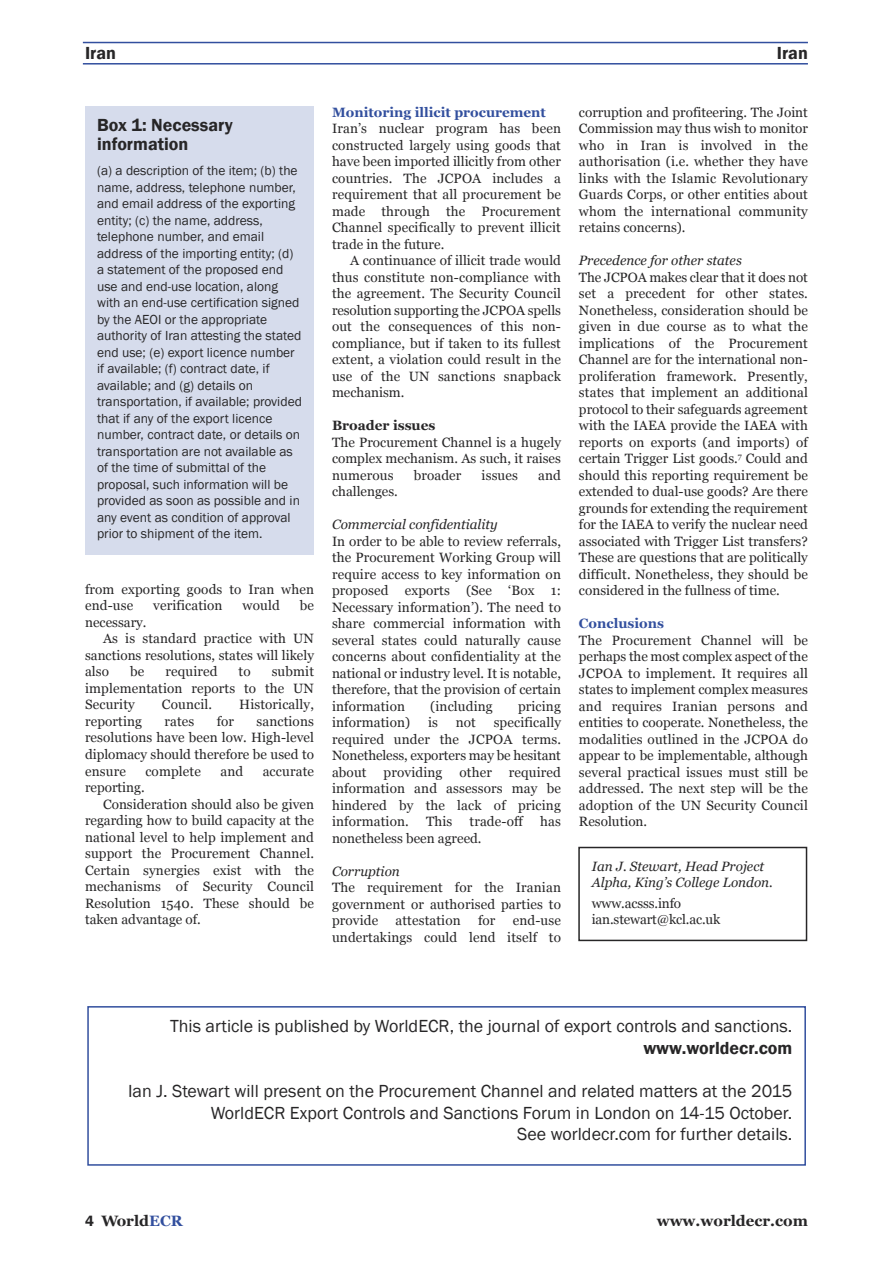
<style>
.page{position:relative;width:893px;height:1263px;background:#fff}
.page>*{position:absolute;margin:0;border:0;box-sizing:border-box;transform-origin:0 0}
.t1{font:18px/21.6px "Franklin Gothic";color:#272627;text-align:right}
.t2{font:600 18px/19.5px "Franklin Gothic";color:#272627}
.t3{font:700 15px "Georgia";color:#272627}
.t4{font:13.5px/16.5px "Georgia";letter-spacing:.01em;color:#272627;text-align:justify}
.t5{font:13.5px/16.5px "Franklin Gothic";color:#272627}
.t6{font:italic 13.5px/16.5px "Georgia";color:#272627}
.t7{font:700 13.5px "Georgia";color:#324f9e}
.t8{font:13.5px/16.5px "Georgia";letter-spacing:-.01em;color:#272627}
.t9{font:700 13.5px "Georgia";color:#272627}
.s1{font-family:"Franklin Gothic";font-weight:600}
.s2{color:#324f9e}
</style>
<div class="page">
<hr style="left:83px;top:42px;width:725px;height:1px;background:#324f9e">
<hr style="left:83px;top:63px;width:725px;height:2px;background:#324f9e">
<div style="left:578px;top:847px;width:229px;height:94px;border:2px solid #272627"></div>
<div style="left:85px;top:106px;width:229px;height:449px;background:#d6dcec"></div>
<div style="left:87px;top:1006px;width:719px;height:160px;border:2px solid #324f9e"></div>
<h1 class="t2" style="left:85px;top:44px;width:33px">Iran</h1>
<h1 class="t2" style="left:777px;top:44px;width:33px">Iran</h1>
<h1 class="t2" style="left:97px;top:116px;width:137px">Box 1: Necessary information</h1>
<p class="t5" style="left:97px;top:164px;width:206px">(a) a description of the item; (b) the name, address, telephone number, and email address of the exporting entity; (c) the name, address, telephone number, and email address of the importing entity; (d) a statement of the proposed end use and end-use location, along with an end-use certification signed by the AEOI or the appropriate authority of Iran attesting the stated end use; (e) export licence number if available; (f) contract date, if available; and (g) details on transportation, if available; provided that if any of the export licence number, contract date, or details on transportation are not available as of the time of submittal of the proposal, such information will be provided as soon as possible and in any event as condition of approval prior to shipment of the item.</p>
<p class="t4" style="left:85px;top:582px;width:230px">from exporting goods to Iran when end-use</p>
<p class="t4" style="left:153px;top:599px;width:71px">verification</p>
<p class="t4" style="left:243px;top:599px;width:39px">would</p>
<p class="t4" style="left:300px;top:599px;width:16px">be</p>
<p class="t4" style="left:85px;top:615px;width:63px">necessary.</p>
<p class="t4" style="left:103px;top:632px;width:212px">As is standard practice with UN</p>
<p class="t4" style="left:85px;top:648px;width:230px">sanctions resolutions, states will likely</p>
<p class="t4" style="left:85px;top:665px;width:26px">also</p>
<p class="t4" style="left:130px;top:665px;width:16px">be</p>
<p class="t4" style="left:165px;top:665px;width:54px">required</p>
<p class="t4" style="left:239px;top:665px;width:14px">to</p>
<p class="t4" style="left:85px;top:665px;width:230px;text-indent:187px">submit implementation reports to the UN Security</p>
<p class="t4" style="left:162px;top:698px;width:52px">Council.</p>
<p class="t4" style="left:239px;top:698px;width:76px">Historically,</p>
<p class="t4" style="left:85px;top:714px;width:59px">reporting</p>
<p class="t4" style="left:164px;top:714px;width:31px">rates</p>
<p class="t4" style="left:217px;top:714px;width:19px">for</p>
<p class="t4" style="left:85px;top:714px;width:230px;text-indent:171px">sanctions resolutions have been low. High-level diplomacy should therefore be used to ensure</p>
<p class="t4" style="left:145px;top:764px;width:57px">complete</p>
<p class="t4" style="left:220px;top:764px;width:24px">and</p>
<p class="t4" style="left:263px;top:764px;width:53px">accurate</p>
<p class="t4" style="left:85px;top:780px;width:61px">reporting.</p>
<p class="t4" style="left:103px;top:797px;width:212px">Consideration should also be given</p>
<p class="t4" style="left:85px;top:813px;width:230px">regarding how to build capacity at the</p>
<p class="t4" style="left:85px;top:830px;width:230px">national level to help implement and</p>
<p class="t4" style="left:85px;top:846px;width:230px">support the Procurement Channel.</p>
<p class="t4" style="left:85px;top:863px;width:230px">Certain synergies exist with the</p>
<p class="t4" style="left:85px;top:879px;width:230px">mechanisms of Security Council</p>
<p class="t4" style="left:85px;top:896px;width:230px">Resolution 1540. These should be</p>
<p class="t4" style="left:85px;top:912px;width:117px">taken advantage of.</p>
<p class="t7" style="left:332px;top:106px;width:215px">Monitoring illicit procurement</p>
<p class="t4" style="left:332px;top:121px;width:230px">Iran’s nuclear program has been constructed largely using goods that have been imported illicitly from other countries. The JCPOA includes a requirement that all procurement be made through the Procurement Channel specifically to prevent illicit trade in the future.</p>
<p class="t4" style="left:332px;top:253px;width:230px;text-indent:18px">A continuance of illicit trade would thus constitute non-compliance with the agreement. The Security Council resolution supporting the JCPOA spells out the consequences of this non&shy;compliance, but if taken to its fullest extent, a violation could result in the use of the UN sanctions snapback mechanism.</p>
<p class="t9" style="left:332px;top:420px;width:105px">Broader issues</p>
<p class="t4" style="left:332px;top:435px;width:230px">The Procurement Channel is a hugely complex mechanism. As such, it raises numerous</p>
<p class="t4" style="left:414px;top:468px;width:49px">broader</p>
<p class="t4" style="left:482px;top:468px;width:38px">issues</p>
<p class="t4" style="left:538px;top:468px;width:24px">and</p>
<p class="t4" style="left:332px;top:484px;width:67px">challenges.</p>
<p class="t6" style="left:332px;top:517px;width:167px">Commercial confidentiality</p>
<p class="t4" style="left:332px;top:534px;width:230px">In order to be able to review referrals, the Procurement Working Group will require access to key information on proposed exports (See ‘Box 1:<br>Necessary information’). The need to share commercial information with several states could naturally cause concerns about confidentiality at the national or industry level. It is notable, therefore, that the provision of certain information</p>
<p class="t4" style="left:430px;top:699px;width:64px">(including</p>
<p class="t4" style="left:518px;top:699px;width:44px">pricing</p>
<p class="t4" style="left:332px;top:715px;width:230px;text-indent:162px">specifically required under the JCPOA terms.<br>Nonetheless, exporters may be hesitant about</p>
<p class="t4" style="left:332px;top:715px;width:80px">information)</p>
<p class="t4" style="left:428px;top:715px;width:11px">is</p>
<p class="t4" style="left:456px;top:715px;width:22px">not</p>
<p class="t4" style="left:332px;top:765px;width:230px;text-indent:177px">required information and assessors may be hindered by the lack of pricing information.</p>
<p class="t4" style="left:384px;top:765px;width:60px">providing</p>
<p class="t4" style="left:459px;top:765px;width:34px">other</p>
<p class="t4" style="left:426px;top:814px;width:28px">This</p>
<p class="t4" style="left:470px;top:814px;width:55px">trade-off</p>
<p class="t4" style="left:540px;top:814px;width:22px">has</p>
<p class="t4" style="left:332px;top:831px;width:151px">nonetheless been agreed.</p>
<p class="t6" style="left:332px;top:864px;width:69px">Corruption</p>
<p class="t4" style="left:332px;top:880px;width:230px">The requirement for the Iranian government or authorised parties to provide</p>
<p class="t4" style="left:332px;top:913px;width:230px;text-align:right">end-use<br>undertakings could lend itself to</p>
<p class="t4" style="left:396px;top:913px;width:67px">attestation</p>
<p class="t4" style="left:478px;top:913px;width:19px">for</p>
<p class="t4" style="left:579px;top:105px;width:230px">corruption and profiteering. The Joint Commission may thus wish to monitor who in Iran is involved in the authorisation (i.e. whether they have links with the Islamic Revolutionary Guards Corps, or other entities about whom the international community retains concerns).</p>
<p class="t6" style="left:579px;top:253px;width:164px">Precedence for other states</p>
<p class="t4" style="left:579px;top:270px;width:230px">The JCPOA makes clear that it does not set a precedent for other states.<br>Nonetheless, consideration should be given in due course as to what the implications of the Procurement Channel are for the international non&shy;proliferation framework. Presently, states that implement an additional protocol to their safeguards agreement with the IAEA provide the IAEA with reports on exports (and imports) of certain Trigger List goods.<sup>7</sup> Could and should this reporting requirement be extended to dual-use goods? Are there grounds for extending the requirement for the IAEA to verify the nuclear need associated with Trigger List transfers?<br>These are questions that are politically difficult. Nonetheless, they should be considered in the fullness of time.</p>
<p class="t7" style="left:579px;top:618px;width:87px">Conclusions</p>
<p class="t4" style="left:579px;top:633px;width:230px">The Procurement Channel will be perhaps the most complex aspect of the JCPOA to implement. It requires all states to implement complex measures and requires Iranian persons and entities to cooperate. Nonetheless, the modalities outlined in the JCPOA do appear to be implementable, although several practical issues must still be addressed. The next step will be the adoption of the UN Security Council Resolution.</p>
<p class="t6" style="left:592px;top:859px;width:183px">Ian J. Stewart, Head Project<br>Alpha, King’s College London.</p>
<p class="t8" style="left:592px;top:896px;width:130px">www.acsss.info ian.stewart@kcl.ac.uk</p>
<h1 class="t1" style="left:170px;top:1017px;width:624px">This article is published by WorldECR, the journal of export controls and sanctions.</h1>
<h1 class="t2" style="left:643px;top:1039px;width:151px">www.worldecr.com</h1>
<h1 class="t1" style="left:128px;top:1082px;width:666px">Ian J. Stewart will present on the Procurement Channel and related matters at the 2015<br>WorldECR Export Controls and Sanctions Forum in London on 14-15 October.<br>See worldecr.com for further details.</h1>
<p class="t3" style="left:85px;top:1214px;width:99px"><span class="s1">4</span> World<span class="s2">ECR</span></p>
<p class="t3" style="left:657px;top:1214px;width:153px">www.worldecr.com</p>
</div>
